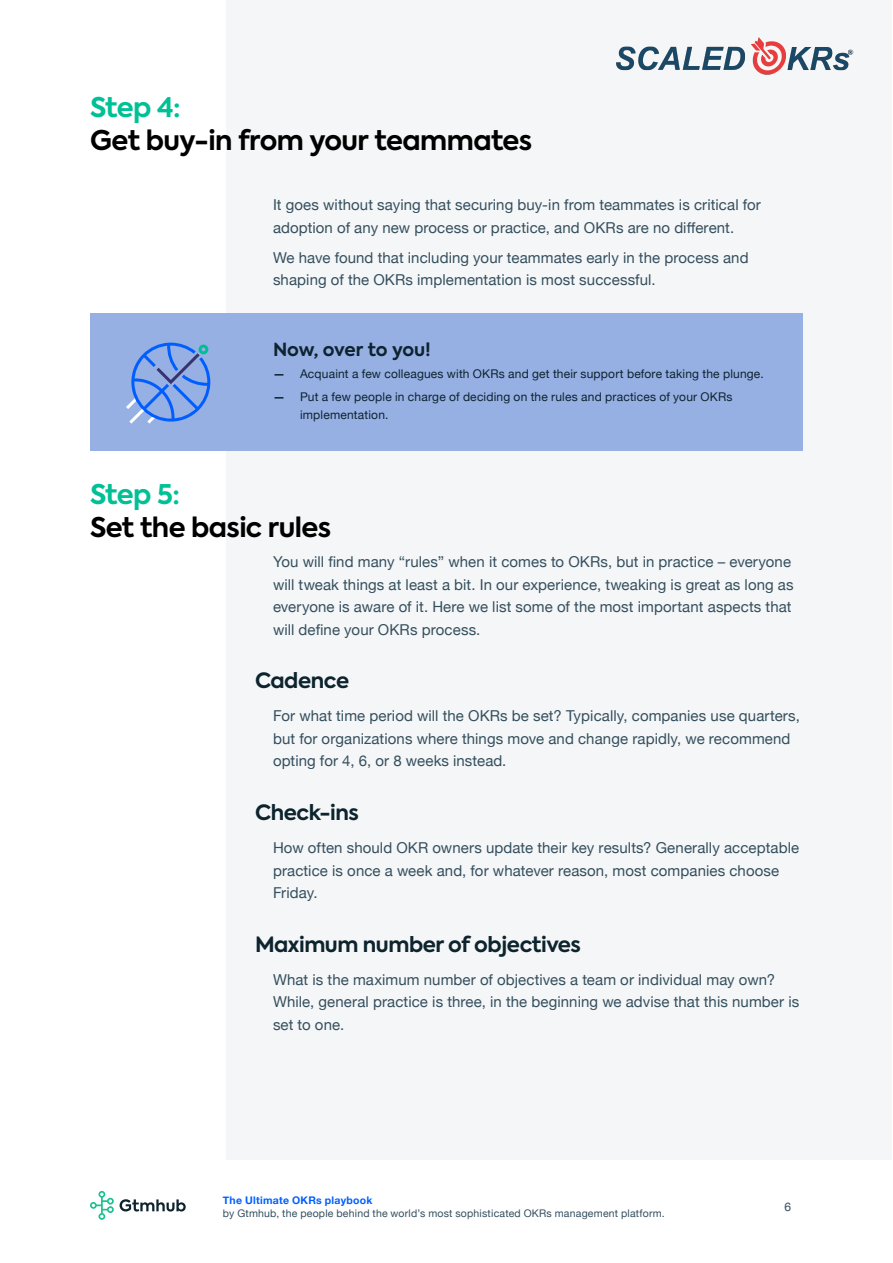
<style>
.page{position:relative;width:893px;height:1263px;background:#fff}
.page>*{position:absolute;margin:0;border:0;box-sizing:border-box;transform-origin:0 0}
.t1{font:700 27px "Axiforma";letter-spacing:-.02em;color:#000}
.t2{font:700 27px "Axiforma";letter-spacing:-.03em;color:#00c096}
.t3{font:700 21px "Axiforma";letter-spacing:-.02em;color:#0d242e}
.t4{font:700 18px "Axiforma";letter-spacing:-.015em;color:#0d232f}
.t5{font:15px/22.5px "Helvetica Neue";letter-spacing:.005em;color:#344f5e}
.t6{font:12px/18px "Helvetica Neue";letter-spacing:.015em;color:#0d232f}
.t7{font:12px "Helvetica Neue";color:#344f5e}
.t8{font:10.5px "Helvetica Neue";letter-spacing:.02em;color:#344f5e}
.t9{font:700 10.5px "Helvetica Neue";letter-spacing:.025em;color:#005fff}
.s1{font-weight:700}
</style>
<div class="page">
<svg style="left:90px;top:1191px;width:24px;height:29px"></svg>
<svg style="left:120px;top:1199px;width:66px;height:12px"></svg>
<div style="left:226px;top:0;width:665px;height:1160px;background:#f5f6f7"></div>
<div style="left:90px;top:314px;width:713px;height:52px;background:#96b0e3"></div>
<div style="left:90px;top:361px;width:713px;height:26px;background:#96b0e3"></div>
<div style="left:90px;top:383px;width:713px;height:67px;background:#96b0e3"></div>
<svg style="left:126px;top:343px;width:84px;height:81px"></svg>
<img style="left:616px;top:37px;width:237px;height:38px">
<h1 class="t2" style="left:90px;top:89px;width:92px">Step 4:</h1>
<h1 class="t1" style="left:90px;top:122px;width:444px">Get buy-in from your teammates</h1>
<p class="t5" style="left:273px;top:194px;width:489px">It goes without saying that securing buy-in from teammates is critical for adoption of any new process or practice, and OKRs are no different.</p>
<p class="t5" style="left:273px;top:247px;width:477px">We have found that including your teammates early in the process and shaping of the OKRs implementation is most successful.</p>
<p class="t4" style="left:273px;top:337px;width:159px">Now, over to you!</p>
<p class="t6" style="left:273px;top:365px;width:492px"><span class="s1">—</span> Acquaint a few colleagues with OKRs and get their support before taking the plunge.</p>
<p class="t6" style="left:300px;top:388px;width:434px;text-indent:-27px"><span class="s1">—</span> Put a few people in charge of deciding on the rules and practices of your OKRs implementation.</p>
<h1 class="t2" style="left:90px;top:476px;width:91px">Step 5:</h1>
<h1 class="t1" style="left:90px;top:509px;width:243px">Set the basic rules</h1>
<p class="t5" style="left:273px;top:551px;width:522px">You will find many “rules” when it comes to OKRs, but in practice – everyone will tweak things at least a bit. In our experience, tweaking is great as long as everyone is aware of it. Here we list some of the most important aspects that will define your OKRs process.</p>
<h2 class="t3" style="left:255px;top:666px;width:96px">Cadence</h2>
<p class="t5" style="left:273px;top:705px;width:528px">For what time period will the OKRs be set? Typically, companies use quarters, but for organizations where things move and change rapidly, we recommend opting for 4, 6, or 8 weeks instead.</p>
<h2 class="t3" style="left:255px;top:798px;width:105px">Check-ins</h2>
<p class="t5" style="left:273px;top:837px;width:528px">How often should OKR owners update their key results? Generally acceptable practice is once a week and, for whatever reason, most companies choose<br>Friday.</p>
<h2 class="t3" style="left:255px;top:930px;width:328px">Maximum number of objectives</h2>
<p class="t5" style="left:273px;top:969px;width:528px">What is the maximum number of objectives a team or individual may own?<br>While, general practice is three, in the beginning we advise that this number is set to one.</p>
<p class="t9" style="left:223px;top:1192px;width:151px">The Ultimate OKRs playbook</p>
<p class="t8" style="left:223px;top:1205px;width:443px">by Gtmhub, the people behind the world’s most sophisticated OKRs management platform.</p>
<p class="t7" style="left:784px;top:1198px;width:8px">6</p>
</div>
